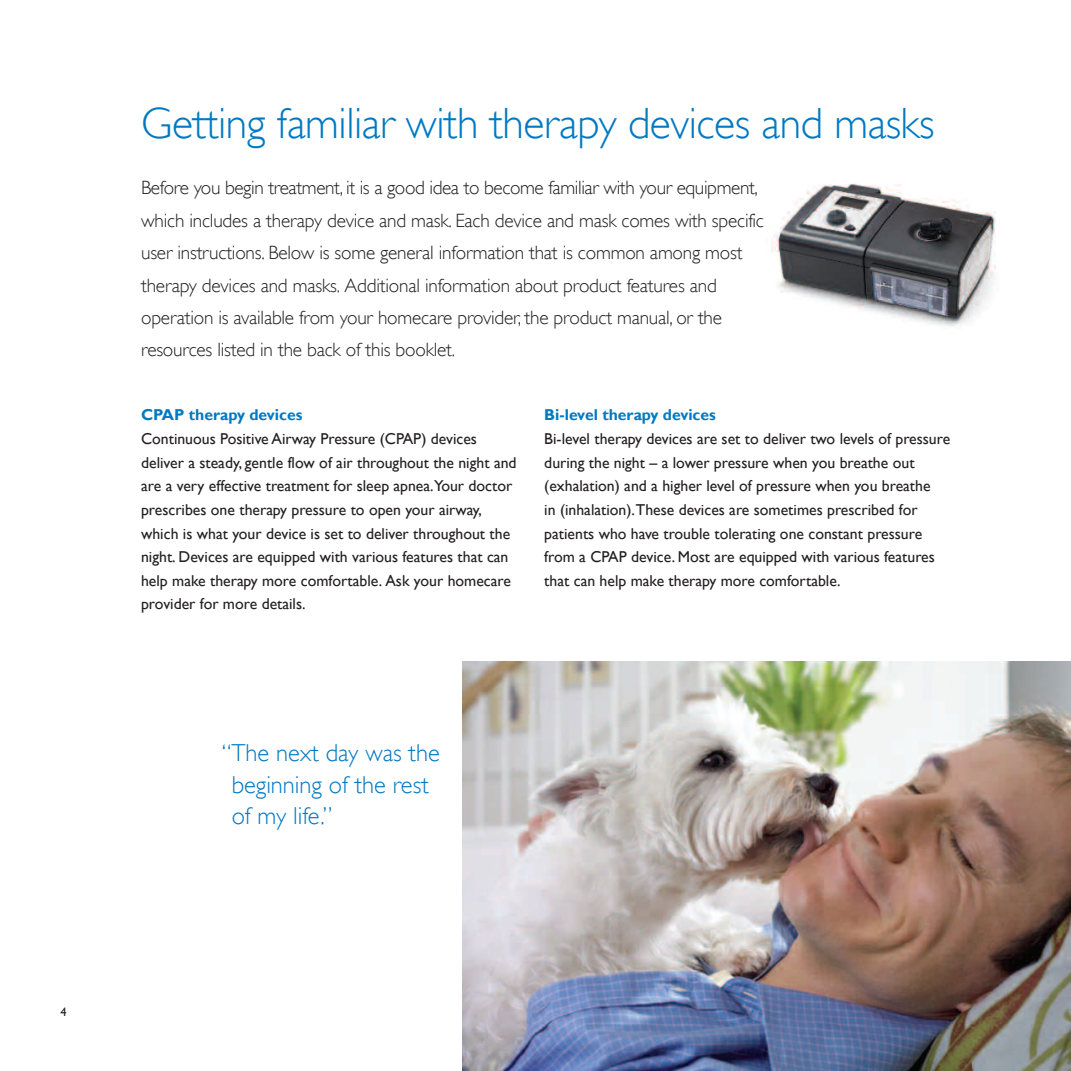
<style>
.page{position:relative;width:1071px;height:1071px;background:#fff}
.page>*{position:absolute;margin:0;border:0;box-sizing:border-box;transform-origin:0 0}
.t1{font:300 43.75px "Gill Alt One";letter-spacing:-.01em;color:#0079c2}
.t2{font:300 24.5px/31.5px "Gill Alt One";color:#0079c2}
.t3{font:300 19.25px/32.4px "Gill Alt One";letter-spacing:-.01em;color:#231f20}
.t4{font:15.75px/23.6px "Gill Alt One";color:#231f20}
.t5{font:700 15.75px "Gill Alt One";color:#0079c2}
.t6{font:12.25px "Gill Alt One";color:#231f20}
</style>
<div class="page">
<img style="left:771px;top:183px;width:225px;height:143px">
<img style="left:462px;top:662px;width:609px;height:409px">
<p class="t6" style="left:60px;top:1005px;width:8px">4</p>
<h1 class="t1" style="left:141px;top:98px;width:795px">Getting familiar with therapy devices and masks</h1>
<p class="t3" style="left:141px;top:172px;width:624px">Before you begin treatment, it is a good idea to become familiar with your equipment, which includes a therapy device and mask. Each device and mask comes with specific user instructions. Below is some general information that is common among most therapy devices and masks. Additional information about product features and operation is available from your homecare provider, the product manual, or the resources listed in the back of this booklet.</p>
<p class="t5" style="left:141px;top:406px;width:163px">CPAP therapy devices</p>
<p class="t4" style="left:141px;top:427px;width:377px">Continuous Positive Airway Pressure (CPAP) devices deliver a steady, gentle flow of air throughout the night and are a very effective treatment for sleep apnea.Your doctor prescribes one therapy pressure to open your airway, which is what your device is set to deliver throughout the night. Devices are equipped with various features that can help make therapy more comfortable. Ask your homecare provider for more details.</p>
<p class="t5" style="left:544px;top:406px;width:173px">Bi-level therapy devices</p>
<p class="t4" style="left:544px;top:427px;width:407px">Bi-level therapy devices are set to deliver two levels of pressure during the night – a lower pressure when you breathe out (exhalation) and a higher level of pressure when you breathe<br>in (inhalation).These devices are sometimes prescribed for patients who have trouble tolerating one constant pressure from a CPAP device. Most are equipped with various features that can help make therapy more comfortable.</p>
<h2 class="t2" style="left:232px;top:737px;width:210px;text-indent:-10px">“The next day was the beginning of the rest of my life.”</h2>
</div>
